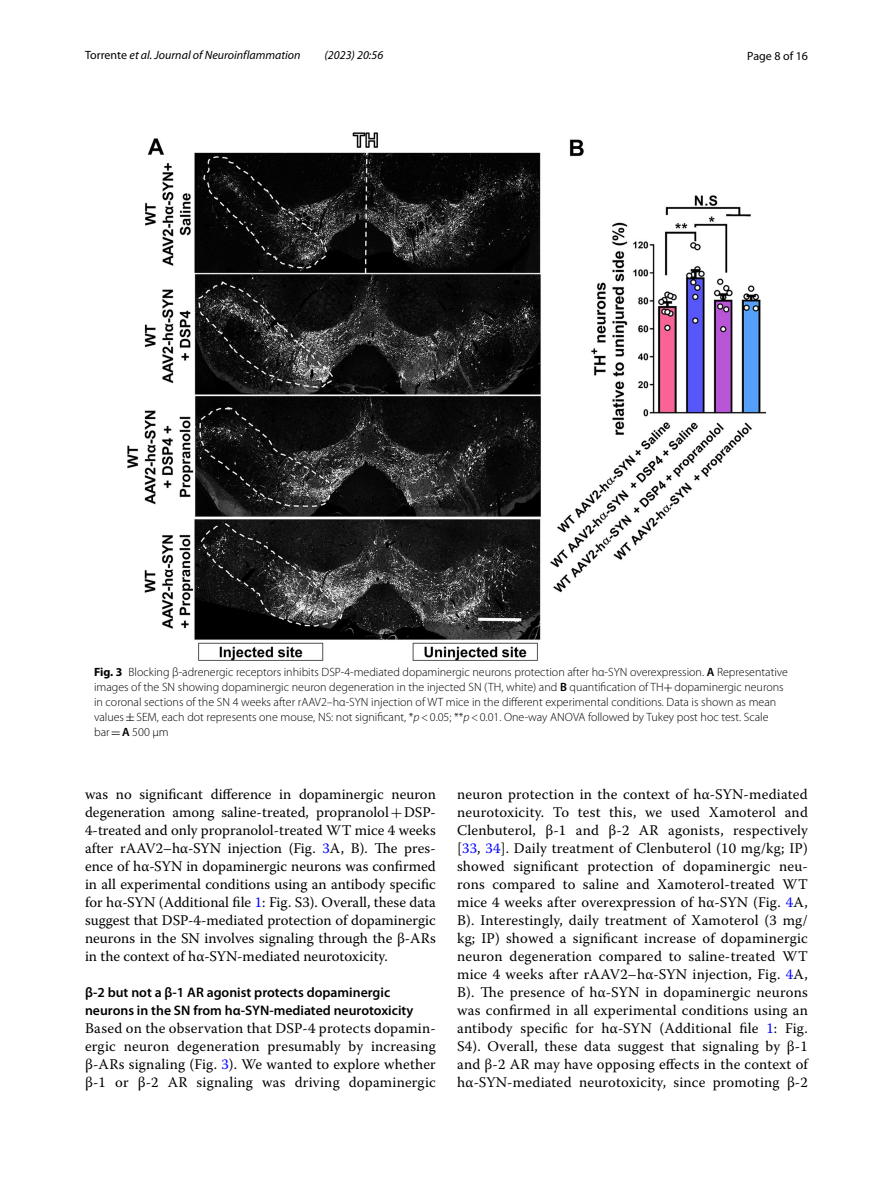
<style>
.page{position:relative;width:893px;height:1187px;background:#fff}
.page>*{position:absolute;margin:0;border:0;box-sizing:border-box;transform-origin:0 0}
.t1{font:14.7px/18px "Warnock Pro";letter-spacing:.015em;color:#000;text-align:justify}
.t2{font:600 13.8px/18px "Myriad Pro";color:#000}
.t3{font:300 12px/15px "Myriad Pro";color:#000}
.t4{font:italic 12px "Myriad Pro";color:#000}
.t5{font:12px "Myriad Pro";color:#000}
.s1{font-style:normal}
.s2{font-weight:700}
.s3{font-weight:600}
.s4{font-family:"MTSY";font-weight:400}
.s5{font-style:italic}
.s6{font-family:"MTSY"}
.s7{color:#00f}
</style>
<div class="page">
<img style="left:128px;top:133px;width:637px;height:527px">
<p class="t4" style="left:85px;top:48px;width:217px"><span class="s1">Torrente</span> et al. Journal of Neuroinflammation</p>
<p class="t4" style="left:325px;top:48px;width:60px">(2023) 20:56</p>
<p class="t5" style="left:747px;top:48px;width:62px">Page 8 of 16</p>
<p class="t3" style="left:94px;top:664px;width:695px"><span class="s2">Fig. 3</span> Blocking β-adrenergic receptors inhibits DSP-4-mediated dopaminergic neurons protection after hα-SYN overexpression. <span class="s3">A</span> Representative images of the SN showing dopaminergic neuron degeneration in the injected SN (TH, white) and <span class="s3">B</span> quantification of TH<span class="s4">+</span>dopaminergic neurons in coronal sections of the SN 4 weeks after rAAV2–hα-SYN injection of WT mice in the different experimental conditions. Data is shown as mean values<span class="s4">±</span>SEM, each dot represents one mouse, NS: not significant, *<span class="s5">p</span>&lt;0.05; **<span class="s5">p</span>&lt;0.01. One-way ANOVA followed by Tukey post hoc test. Scale bar<span class="s4">=</span><span class="s3">A</span> 500 µm</p>
<p class="t1" style="left:85px;top:785px;width:352px">was no significant difference in dopaminergic neuron degeneration among saline-treated, propranolol<span class="s6">+</span>DSP-4-treated and only propranolol-treated WT mice 4 weeks after rAAV2–hα-SYN injection (Fig. <span class="s7">3</span>A, B). The pres&shy;ence of hα-SYN in dopaminergic neurons was confirmed in all experimental conditions using an antibody specific for hα-SYN (Additional file <span class="s7">1</span>: Fig. S3). Overall, these data suggest that DSP-4-mediated protection of dopaminergic neurons in the SN involves signaling through the β-ARs in the context of hα-SYN-mediated neurotoxicity.</p>
<p class="t2" style="left:85px;top:983px;width:330px">β‑2 but not a β‑1 AR agonist protects dopaminergic neurons in the SN from hα‑SYN‑mediated neurotoxicity</p>
<p class="t1" style="left:85px;top:1019px;width:352px">Based on the observation that DSP-4 protects dopamin&shy;ergic neuron degeneration presumably by increasing β-ARs signaling (Fig. <span class="s7">3</span>). We wanted to explore whether β-1 or β-2 AR signaling was driving dopaminergic</p>
<p class="t1" style="left:457px;top:785px;width:352px">neuron protection in the context of hα-SYN-mediated neurotoxicity. To test this, we used Xamoterol and Clenbuterol, β-1 and β-2 AR agonists, respectively [<span class="s7">33</span>, <span class="s7">34</span>]. Daily treatment of Clenbuterol (10 mg/kg; IP) showed significant protection of dopaminergic neu&shy;rons compared to saline and Xamoterol-treated WT mice 4 weeks after overexpression of hα-SYN (Fig. <span class="s7">4</span>A, B). Interestingly, daily treatment of Xamoterol (3 mg/ kg; IP) showed a significant increase of dopaminergic neuron degeneration compared to saline-treated WT mice 4 weeks after rAAV2–hα-SYN injection, Fig. <span class="s7">4</span>A, B). The presence of hα-SYN in dopaminergic neurons was confirmed in all experimental conditions using an antibody specific for hα-SYN (Additional file <span class="s7">1</span>: Fig.<br>S4). Overall, these data suggest that signaling by β-1 and β-2 AR may have opposing effects in the context of hα-SYN-mediated neurotoxicity, since promoting β-2</p>
</div>
